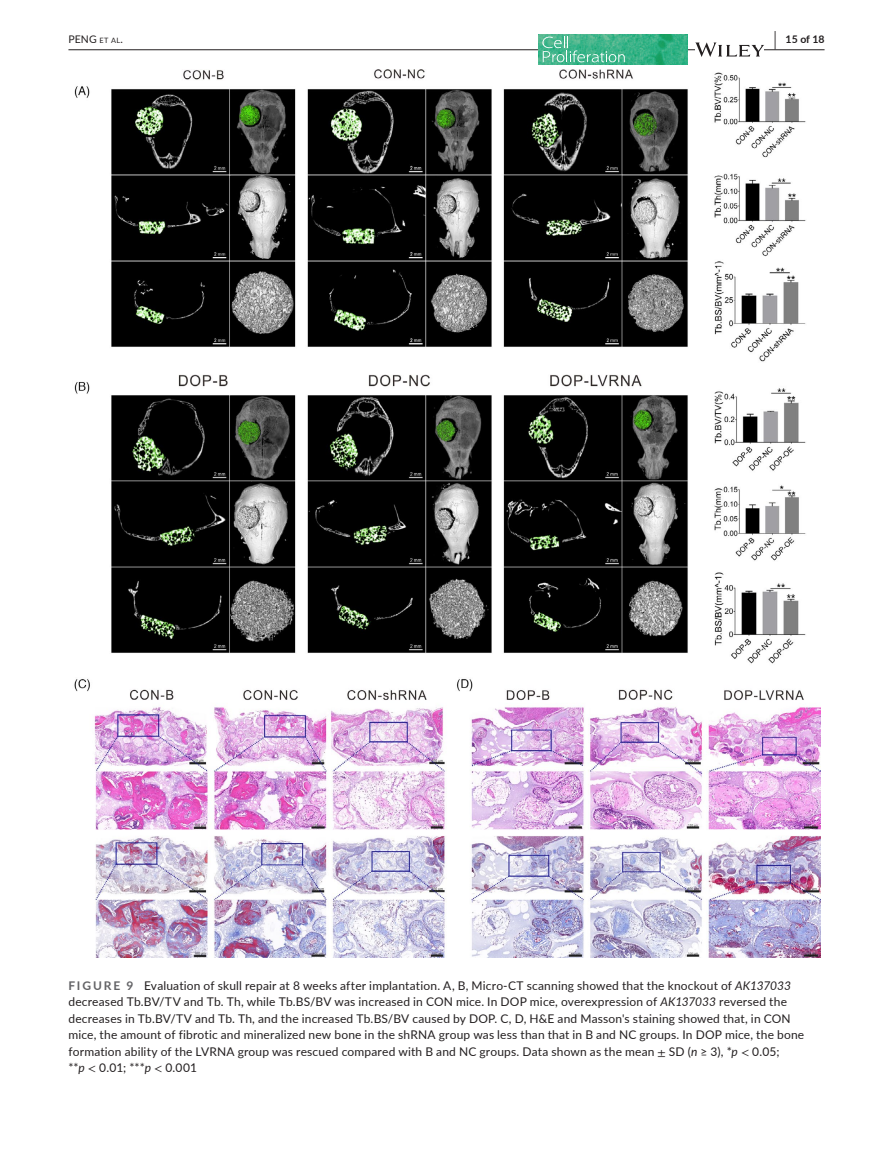
<style>
.page{position:relative;width:893px;height:1174px;background:#fff}
.page>*{position:absolute;margin:0;border:0;box-sizing:border-box;transform-origin:0 0}
.t1{font:12px/16.5px "Lato";letter-spacing:.015em;color:#231f20}
.t2{font:10.5px "Lato";color:#231f20}
.t3{font:700 10.5px "Lato";color:#231f20}
.s1{font-size:7.35px}
.s2{font-size:19.5px}
.s3{font-weight:700;color:#636366}
.s4{font-style:italic}
.s5{font-family:"STIX"}
</style>
<div class="page">
<hr style="left:68px;top:49px;width:756px;height:1px;background:#231f20">
<img style="left:539px;top:35px;width:149px;height:30px">
<svg style="left:542px;top:36px;width:83px;height:27px;background:#58be99"></svg>
<svg style="left:695px;top:42px;width:69px;height:15px"></svg>
<img style="left:74px;top:69px;width:747px;height:888px">
<p class="t2" style="left:68px;top:31px;width:56px">PENG <span class="s1">et al</span>.</p>
<p class="t3" style="left:774px;top:31px;width:52px"><span class="s2">|</span> 15 of 18</p>
<p class="t1" style="left:68px;top:976px;width:737px"><span class="s3">FIGURE 9</span> Evaluation of skull repair at 8 weeks after implantation. A, B, Micro-CT scanning showed that the knockout of <span class="s4">AK137033 </span>decreased Tb.BV/TV and Tb. Th, while Tb.BS/BV was increased in CON mice. In DOP mice, overexpression of <span class="s4">AK137033</span> reversed the decreases in Tb.BV/TV and Tb. Th, and the increased Tb.BS/BV caused by DOP. C, D, H&amp;E and Masson's staining showed that, in CON mice, the amount of fibrotic and mineralized new bone in the shRNA group was less than that in B and NC groups. In DOP mice, the bone formation ability of the LVRNA group was rescued compared with B and NC groups. Data shown as the mean <span class="s5">±</span> SD (<span class="s4">n</span> ≥ 3), *<span class="s4">p</span> <span class="s5">&lt;</span> 0.05;<br>**<span class="s4">p</span> <span class="s5">&lt;</span> 0.01; ***<span class="s4">p</span> <span class="s5">&lt;</span> 0.001</p>
</div>
